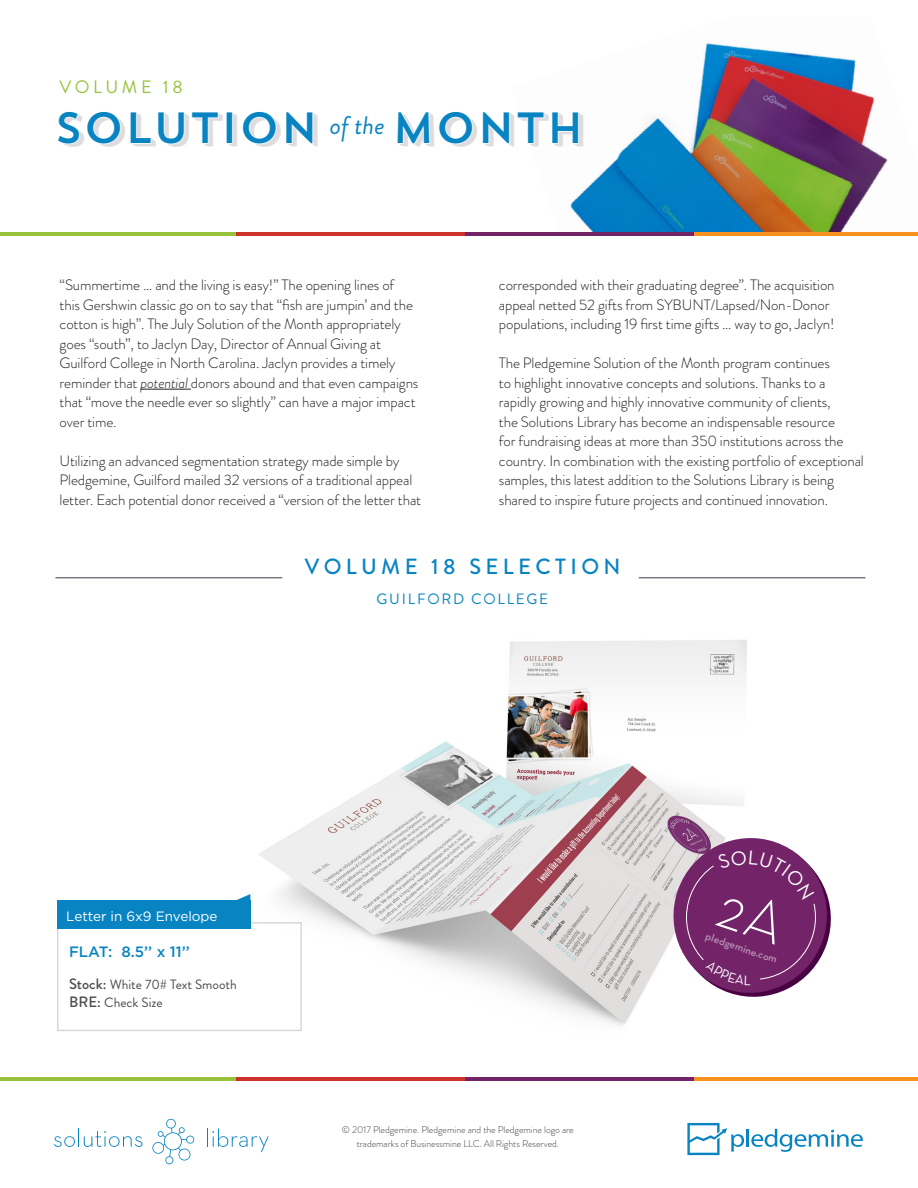
<style>
.page{position:relative;width:918px;height:1188px;background:#fff}
.page>*{position:absolute;margin:0;border:0;box-sizing:border-box;transform-origin:0 0}
.t1{font:43.5px "Trend Sans One";color:#0984c2}
.t2{font:italic 25.5px "Brandon Grotesque";color:#0984c2}
.t3{font:500 21.9px "Brandon Grotesque";letter-spacing:.2em;color:#0984c2}
.t4{font:18px "Brandon Grotesque";letter-spacing:.2em;color:#98c23c}
.t5{font:300 15px/19.5px "Brandon Grotesque";letter-spacing:-.01em;color:#231f20}
.t6{font:15px "Brandon Grotesque";letter-spacing:.12em;color:#0984c2}
.t7{font:500 15px "Gotham";color:#0984c2}
.t8{font:13.5px/18px "Brandon Grotesque";color:#4d4d4f}
.t9{font:13.5px "Gotham";color:#fff}
.t10{font:600 10.8px "Neutraface Text";color:#b991b4}
.t11{font:300 9.75px/13.5px "Brandon Grotesque";letter-spacing:-.005em;color:#414142;text-align:center}
.s1{font-style:italic}
.s2{font-weight:500;font-size:15px}
</style>
<div class="page">
<img style="left:250px;top:640px;width:497px;height:386px">
<img style="left:511px;top:43px;width:407px;height:190px">
<hr style="left:694px;top:233px;width:224px;height:3px;background:#f7911f">
<hr style="left:694px;top:1077px;width:224px;height:4px;background:#f7911f">
<hr style="left:0;top:233px;width:236px;height:3px;background:#98c23c">
<hr style="left:0;top:1077px;width:236px;height:4px;background:#98c23c">
<hr style="left:236px;top:233px;width:229px;height:3px;background:#cc332b">
<hr style="left:236px;top:1077px;width:229px;height:4px;background:#cc332b">
<hr style="left:465px;top:233px;width:229px;height:3px;background:#732469">
<hr style="left:465px;top:1077px;width:229px;height:4px;background:#732469">
<svg style="left:54px;top:1129px;width:88px;height:18px"></svg>
<svg style="left:207px;top:1129px;width:62px;height:23px"></svg>
<svg style="left:152px;top:1119px;width:42px;height:45px"></svg>
<hr style="left:746px;top:1129px;width:3px;height:18px;background:#0984c2">
<svg style="left:751px;top:1129px;width:112px;height:23px"></svg>
<svg style="left:687px;top:1123px;width:57px;height:32px"></svg>
<hr style="left:141px;top:389px;width:50px;height:1px;background:#231f20">
<div style="left:57px;top:922px;width:245px;height:109px;border:2px solid #d6d8d9"></div>
<div style="left:57px;top:900px;width:193px;height:29px;background:#0984c2"></div>
<svg style="left:237px;top:894px;width:13px;height:6px"></svg>
<hr style="left:56px;top:577px;width:226px;height:1px;background:#7a7c81">
<hr style="left:639px;top:577px;width:227px;height:1px;background:#7a7c81">
<svg style="left:664px;top:828px;width:167px;height:178px"></svg>
<p class="t4" style="left:59px;top:74px;width:125px">VOLUME 18</p>
<h1 class="t1" style="left:54px;top:100px;width:266px">SOLUTION</h1>
<h1 class="t1" style="left:392px;top:100px;width:194px">MONTH</h1>
<h2 class="t2" style="left:330px;top:107px;width:56px">of the</h2>
<p class="t5" style="left:60px;top:275px;width:360px">“Summertime … and the living is easy!” The opening lines of<br>this Gershwin classic go on to say that “fish are jumpin’ and the cotton is high”. The July Solution of the Month appropriately goes “south”, to Jaclyn Day, Director of Annual Giving at Guilford College in North Carolina. Jaclyn provides a timely reminder that <span class="s1">potential</span> donors abound and that even campaigns that “move the needle ever so slightly” can have a major impact over time.</p>
<p class="t5" style="left:60px;top:451px;width:363px">Utilizing an advanced segmentation strategy made simple by<br>Pledgemine, Guilford mailed 32 versions of a traditional appeal letter. Each potential donor received a “version of the letter that</p>
<p class="t5" style="left:499px;top:275px;width:337px">corresponded with their graduating degree”. The acquisition appeal netted 52 gifts from SYBUNT/Lapsed/Non-Donor populations, including 19 first time gifts … way to go, Jaclyn!</p>
<p class="t5" style="left:499px;top:353px;width:366px">The Pledgemine Solution of the Month program continues<br>to highlight innovative concepts and solutions. Thanks to a rapidly growing and highly innovative community of clients,<br>the Solutions Library has become an indispensable resource<br>for fundraising ideas at more than 350 institutions across the country. In combination with the existing portfolio of exceptional samples, this latest addition to the Solutions Library is being shared to inspire future projects and continued innovation.</p>
<h3 class="t3" style="left:305px;top:551px;width:317px">VOLUME 18 SELECTION</h3>
<p class="t6" style="left:377px;top:588px;width:173px">GUILFORD COLLEGE</p>
<p class="t9" style="left:66px;top:907px;width:153px">Letter in 6x9 Envelope</p>
<p class="t7" style="left:69px;top:942px;width:122px">FLAT: 8.5’’ x 11’’</p>
<p class="t8" style="left:69px;top:976px;width:169px"><span class="s2">Stock:</span> White 70# Text Smooth<br><span class="s2">BRE:</span> Check Size</p>
<p class="t11" style="left:342px;top:1123px;width:233px">© 2017 Pledgemine. Pledgemine and the Pledgemine logo are trademarks of Businessmine LLC. All Rights Reserved.</p>
<p class="t10" style="left:708px;top:929px;width:76px;rotate:19deg">pledgemine.com</p>
</div>
